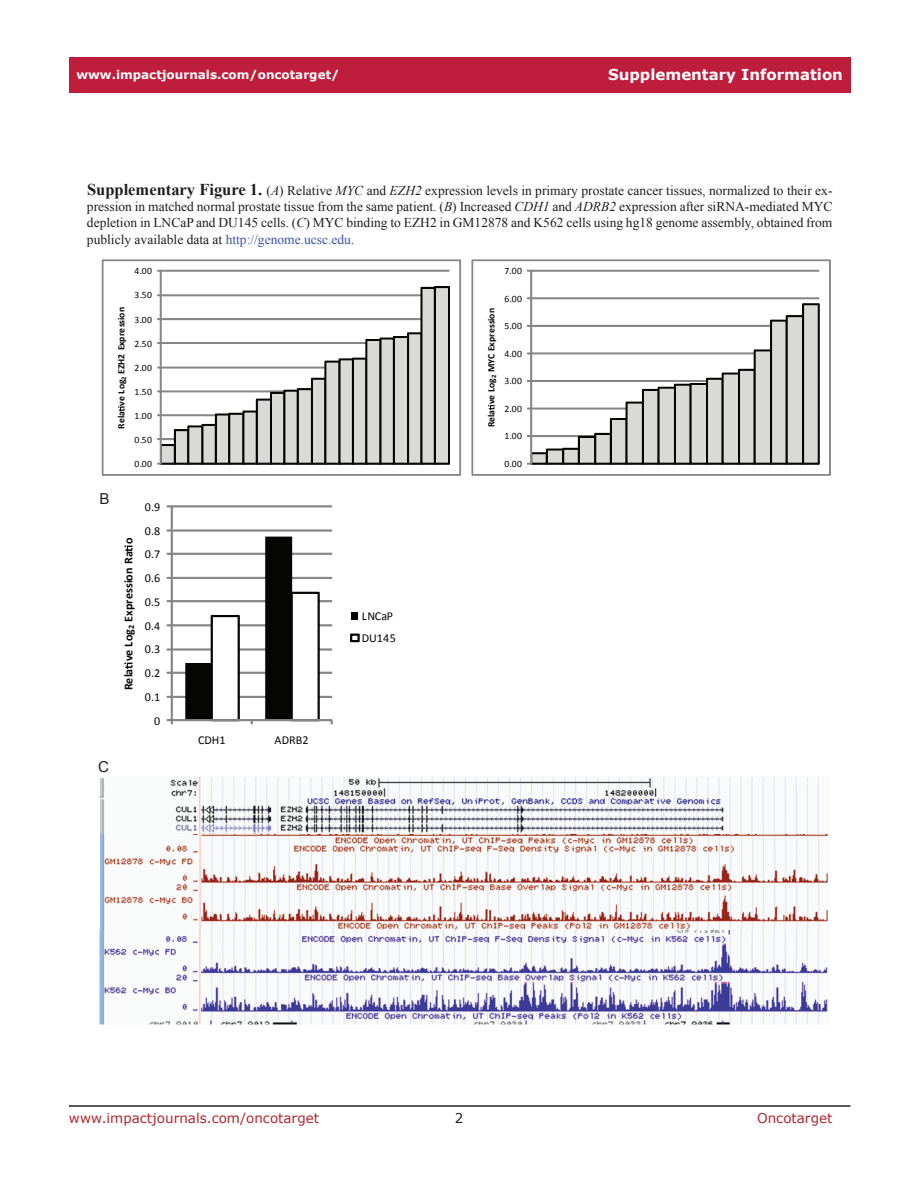
<style>
.page{position:relative;width:918px;height:1188px;background:#fff}
.page>*{position:absolute;margin:0;border:0;box-sizing:border-box;transform-origin:0 0}
.t1{font:15.15px "Arial";color:#231f20}
.t2{font:700 15px "Verdana";color:#fdfdfd}
.t3{font:13.5px/16.2px "Times New Roman";color:#201d20;text-align:justify}
.t4{font:13.5px "Verdana";color:#ac2830}
.t5{font:13.5px "Verdana";color:#201d20}
.t6{font:12.15px/22.4px "Calibri";color:#050504}
.t7{font:700 12.15px "Calibri";letter-spacing:-.005em;color:#050504}
.t8{font:700 12px "Verdana";color:#fdfdfd}
.t9{font:9.75px "Calibri";letter-spacing:.03em;color:#050504}
.t10{font:700 9.75px "Calibri";letter-spacing:-.01em;color:#050504}
.s1{font-weight:700;font-size:16.5px}
.s2{font-style:italic}
.s3{color:#3853a3}
</style>
<div class="page">
<div style="left:69px;top:57px;width:781px;height:35px;background:#be1e3c"></div>
<hr style="left:69px;top:1105px;width:781px;height:2px;background:#231f20">
<svg style="left:102px;top:260px;width:359px;height:215px"></svg>
<svg style="left:472px;top:260px;width:358px;height:215px"></svg>
<img style="left:100px;top:776px;width:728px;height:249px">
<div style="left:171px;top:505px;width:161px;height:2px;border:1px solid #878686"></div>
<div style="left:171px;top:529px;width:161px;height:3px;border:1px solid #878686"></div>
<div style="left:171px;top:553px;width:161px;height:2px;border:1px solid #878686"></div>
<div style="left:171px;top:577px;width:161px;height:2px;border:1px solid #878686"></div>
<div style="left:171px;top:600px;width:161px;height:2px;border:1px solid #878686"></div>
<div style="left:171px;top:624px;width:161px;height:2px;border:1px solid #878686"></div>
<div style="left:171px;top:648px;width:161px;height:3px;border:1px solid #878686"></div>
<div style="left:171px;top:672px;width:161px;height:2px;border:1px solid #878686"></div>
<div style="left:171px;top:696px;width:161px;height:2px;border:1px solid #878686"></div>
<div style="left:171px;top:506px;width:2px;height:215px;border:1px solid #878686"></div>
<svg style="left:167px;top:529px;width:5px;height:3px"></svg>
<svg style="left:167px;top:648px;width:5px;height:3px"></svg>
<div style="left:171px;top:719px;width:161px;height:2px;border:1px solid #878686"></div>
<svg style="left:185px;top:537px;width:137px;height:188px"></svg>
<svg style="left:167px;top:719px;width:6px;height:6px"></svg>
<svg style="left:124px;top:663px;width:9px;height:6px"></svg>
<svg style="left:124px;top:545px;width:9px;height:7px"></svg>
<div style="left:352px;top:612px;width:6px;height:7px;background:#050504"></div>
<svg style="left:350px;top:633px;width:10px;height:10px"></svg>
<p class="t8" style="left:76px;top:66px;width:264px">www.impactjournals.com/oncotarget/</p>
<p class="t2" style="left:608px;top:64px;width:236px">Supplementary Information</p>
<p class="t3" style="left:87px;top:182px;width:747px"><span class="s1">Supplementary Figure 1.</span> (<span class="s2">A</span>) Relative <span class="s2">MYC</span> and <span class="s2">EZH2</span> expression levels in primary prostate cancer tissues, normalized to their ex&shy;pression in matched normal prostate tissue from the same patient. (<span class="s2">B</span>) Increased <span class="s2">CDH1</span> and <span class="s2">ADRB2</span> expression after siRNA-mediated MYC depletion in LNCaP and DU145 cells. (<span class="s2">C</span>) MYC binding to EZH2 in GM12878 and K562 cells using hg18 genome assembly, obtained from publicly available data at <span class="s3">http://genome.ucsc.edu</span>.</p>
<p class="t1" style="left:102px;top:235px;width:12px">A</p>
<p class="t10" style="left:115px;top:429px;width:123px;rotate:-90deg">Rela ve Log<sub>2</sub> EZH2 Expression</p>
<p class="t9" style="left:135px;top:265px;width:19px">4.00</p>
<p class="t9" style="left:135px;top:289px;width:19px">3.50</p>
<p class="t9" style="left:135px;top:313px;width:19px">3.00</p>
<p class="t9" style="left:135px;top:337px;width:19px">2.50</p>
<p class="t9" style="left:135px;top:361px;width:19px">2.00</p>
<p class="t9" style="left:135px;top:385px;width:19px">1.50</p>
<p class="t9" style="left:135px;top:409px;width:19px">1.00</p>
<p class="t9" style="left:135px;top:433px;width:19px">0.50</p>
<p class="t9" style="left:135px;top:458px;width:19px">0.00</p>
<p class="t1" style="left:100px;top:489px;width:12px">B</p>
<p class="t7" style="left:121px;top:690px;width:154px;rotate:-90deg">Rela ve Log<sub>2</sub> Expression Ra o</p>
<p class="t6" style="left:145px;top:496px;width:17px">0.9</p>
<p class="t6" style="left:145px;top:520px;width:17px">0.8</p>
<p class="t6" style="left:145px;top:543px;width:17px">0.7</p>
<p class="t6" style="left:145px;top:567px;width:17px">0.6</p>
<p class="t6" style="left:145px;top:591px;width:17px">0.5</p>
<p class="t6" style="left:145px;top:615px;width:17px">0.4</p>
<p class="t6" style="left:145px;top:638px;width:17px">0.3</p>
<p class="t6" style="left:145px;top:662px;width:17px">0.2</p>
<p class="t6" style="left:145px;top:686px;width:17px">0.1</p>
<p class="t6" style="left:154px;top:709px;width:8px">0</p>
<p class="t1" style="left:98px;top:757px;width:12px">C</p>
<p class="t6" style="left:198px;top:729px;width:29px">CDH1</p>
<p class="t6" style="left:274px;top:729px;width:36px">ADRB2</p>
<p class="t6" style="left:362px;top:605px;width:35px">LNCaP<br>DU145</p>
<p class="t9" style="left:504px;top:265px;width:19px">7.00</p>
<p class="t10" style="left:485px;top:427px;width:121px;rotate:-90deg">Rela ve Log<sub>2</sub> MYC Expression</p>
<p class="t9" style="left:504px;top:293px;width:19px">6.00</p>
<p class="t9" style="left:504px;top:320px;width:19px">5.00</p>
<p class="t9" style="left:504px;top:348px;width:19px">4.00</p>
<p class="t9" style="left:504px;top:375px;width:19px">3.00</p>
<p class="t9" style="left:504px;top:403px;width:19px">2.00</p>
<p class="t9" style="left:504px;top:430px;width:19px">1.00</p>
<p class="t9" style="left:504px;top:458px;width:19px">0.00</p>
<p class="t4" style="left:69px;top:1109px;width:252px">www.impactjournals.com/oncotarget</p>
<p class="t5" style="left:455px;top:1109px;width:10px">2</p>
<p class="t4" style="left:757px;top:1109px;width:77px">Oncotarget</p>
</div>
